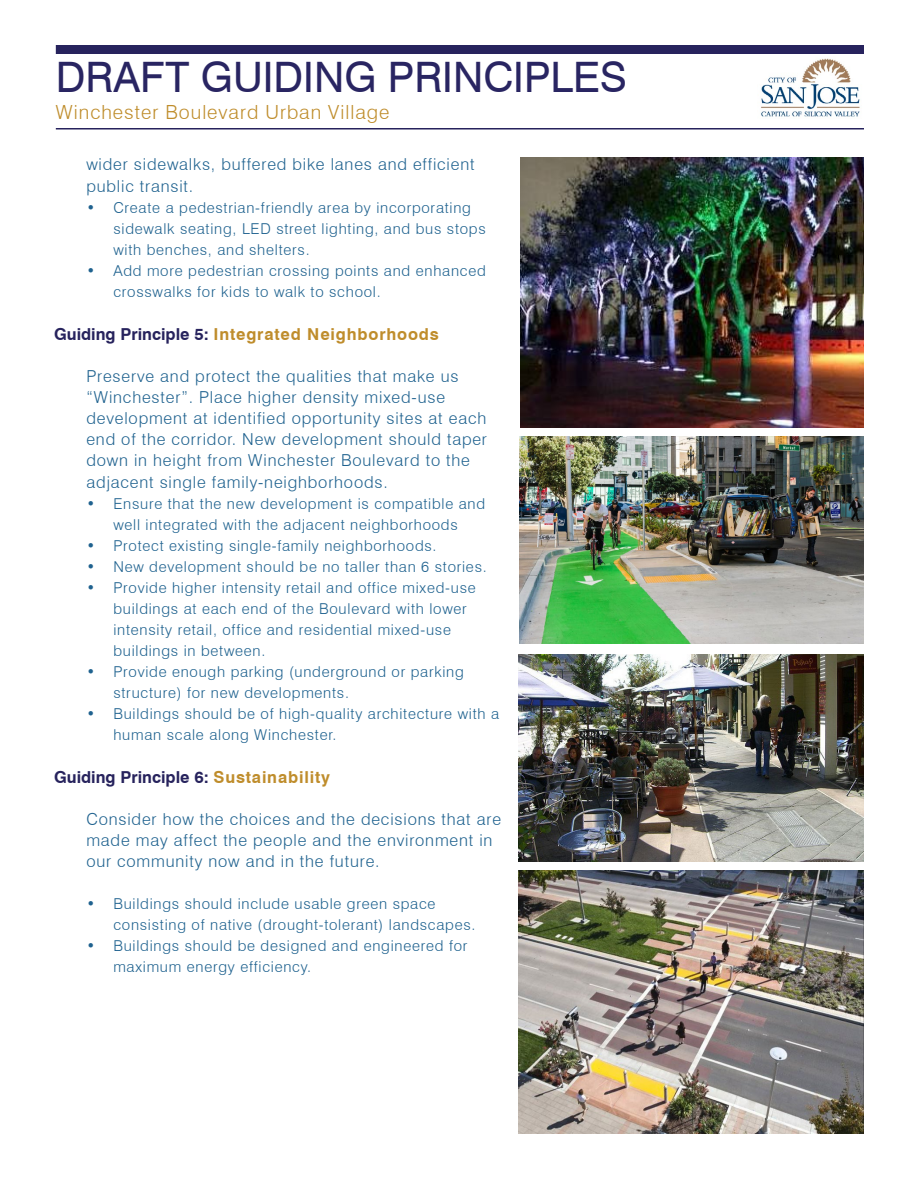
<style>
.page{position:relative;width:918px;height:1188px;background:#fff}
.page>*{position:absolute;margin:0;border:0;box-sizing:border-box;transform-origin:0 0}
.t1{font:42px "Swiss 721 BT";color:#292562}
.t2{font:300 19.5px "Swiss 721 BT";letter-spacing:.05em;color:#bf8d2c}
.t3{font:300 16.5px/21.1px "Swiss 721 BT";letter-spacing:.05em;color:#1f628f}
.t4{font:700 16.5px "Swiss 721 BT";letter-spacing:.05em;color:#bf8d2c}
.t5{font:700 16.5px "Swiss 721 BT";color:#27235d}
.t6{font:300 15px/21px "Swiss 721 BT";letter-spacing:.05em;color:#1f628f}
.s1{color:#27235d}
.s2{color:#bf8d2c}
</style>
<div class="page">
<hr style="left:56px;top:128px;width:808px;height:2px;background:#27235d">
<div style="left:56px;top:45px;width:808px;height:9px;background:#27235d"></div>
<img style="left:761px;top:58px;width:99px;height:59px">
<img style="left:520px;top:158px;width:344px;height:269px">
<img style="left:519px;top:436px;width:345px;height:208px">
<img style="left:519px;top:654px;width:344px;height:207px">
<img style="left:519px;top:870px;width:344px;height:264px">
<h1 class="t1" style="left:56px;top:51px;width:573px">DRAFT GUIDING PRINCIPLES</h1>
<h2 class="t2" style="left:56px;top:100px;width:335px">Winchester Boulevard Urban Village</h2>
<p class="t3" style="left:86px;top:153px;width:390px;line-height:21.6px">wider sidewalks, buffered bike lanes and efficient public transit.</p>
<p class="t6" style="left:113px;top:197px;width:374px;text-indent:-27px">• Create a pedestrian-friendly area by incorporating sidewalk seating, LED street lighting, and bus stops with benches, and shelters.</p>
<p class="t6" style="left:113px;top:260px;width:374px;line-height:21.6px;text-indent:-27px">• Add more pedestrian crossing points and enhanced crosswalks for kids to walk to school.</p>
<p class="t4" style="left:54px;top:324px;width:386px"><span class="s1">Guiding Principle 5:</span> Integrated Neighborhoods</p>
<p class="t3" style="left:86px;top:365px;width:402px">Preserve and protect the qualities that make us “Winchester”. Place higher density mixed-use development at identified opportunity sites at each end of the corridor. New development should taper down in height from Winchester Boulevard to the adjacent single family-neighborhoods.</p>
<p class="t6" style="left:86px;top:493px;width:400px;text-align:center">• Ensure that the new development is compatible and well integrated with the adjacent neighborhoods</p>
<p class="t6" style="left:86px;top:535px;width:352px">• Protect existing single-family neighborhoods.</p>
<p class="t6" style="left:86px;top:556px;width:402px">• New development should be no taller than 6 stories.</p>
<p class="t6" style="left:113px;top:577px;width:364px;text-indent:-27px">• Provide higher intensity retail and office mixed-use buildings at each end of the Boulevard with lower intensity retail, office and residential mixed-use buildings in between.</p>
<p class="t6" style="left:113px;top:661px;width:352px;text-indent:-27px">• Provide enough parking (underground or parking structure) for new developments.</p>
<p class="t6" style="left:113px;top:702px;width:387px;line-height:21.6px;text-indent:-27px">• Buildings should be of high-quality architecture with a human scale along Winchester.</p>
<p class="t5" style="left:54px;top:767px;width:277px">Guiding Principle 6: <span class="s2">Sustainability</span></p>
<p class="t3" style="left:86px;top:808px;width:416px">Consider how the choices and the decisions that are made may affect the people and the environment in our community now and in the future.</p>
<p class="t6" style="left:113px;top:893px;width:364px;text-indent:-27px">• Buildings should include usable green space consisting of native (drought-tolerant) landscapes.</p>
<p class="t6" style="left:113px;top:935px;width:356px;line-height:21.6px;text-indent:-27px">• Buildings should be designed and engineered for maximum energy efficiency.</p>
</div>
